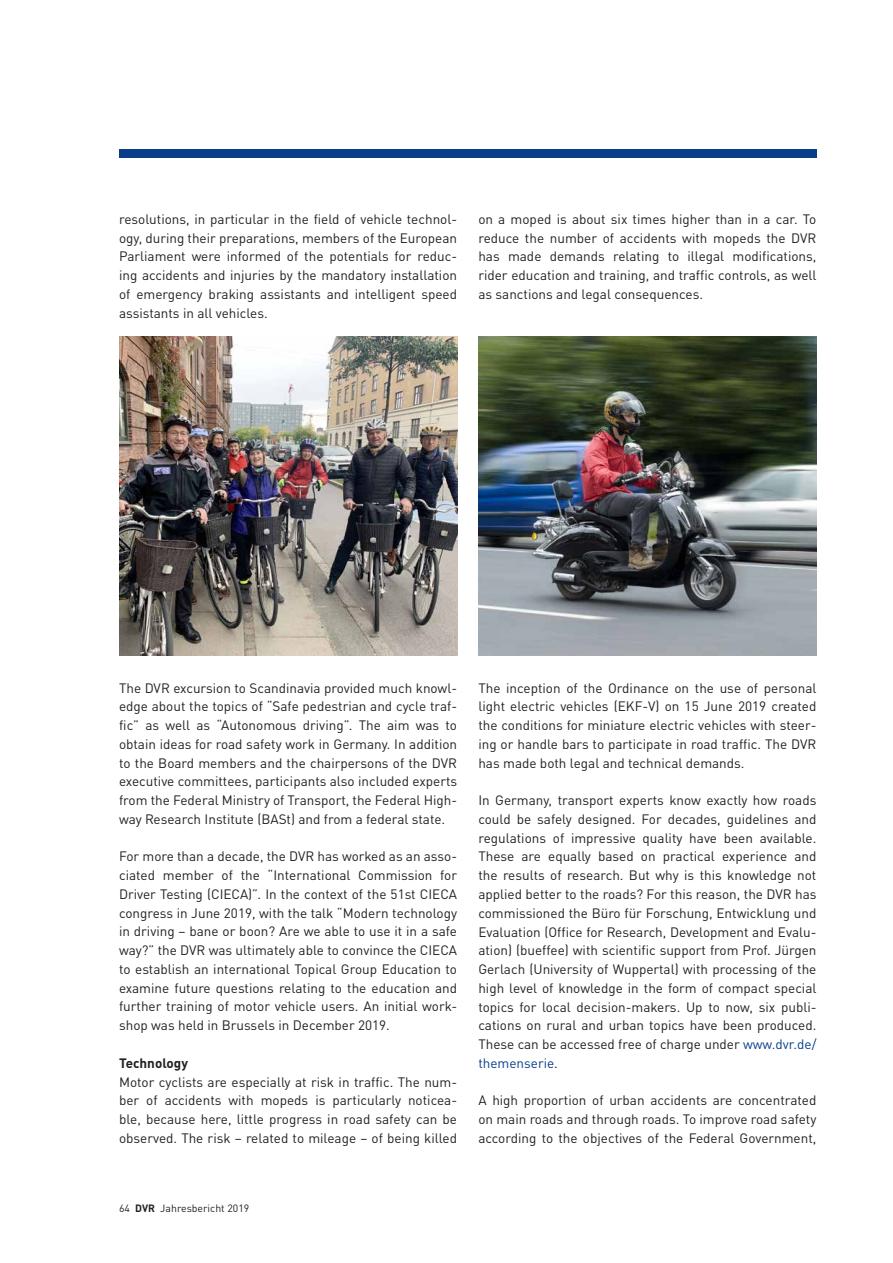
<style>
.page{position:relative;width:893px;height:1263px;background:#fff}
.page>*{position:absolute;margin:0;border:0;box-sizing:border-box;transform-origin:0 0}
.t1{font:13.5px/18.8px "DINOT";color:#231f20;text-align:justify}
.t2{font:700 13.5px "DINOT";color:#231f20}
.t3{font:10.5px "DINOT";color:#231f20}
.s1{color:#083e89}
.s2{font-weight:700}
</style>
<div class="page">
<div style="left:119px;top:149px;width:697px;height:8px;background:#083e89"></div>
<img style="left:478px;top:336px;width:338px;height:319px">
<img style="left:119px;top:336px;width:338px;height:319px">
<p class="t1" style="left:119px;top:209px;width:340px">resolutions, in particular in the field of vehicle technol&shy;ogy, during their preparations, members of the European Parliament were informed of the potentials for reduc&shy;ing accidents and injuries by the mandatory installation of emergency braking assistants and intelligent speed assistants in all vehicles.</p>
<p class="t1" style="left:478px;top:209px;width:340px">on a moped is about six times higher than in a car. To reduce the number of accidents with mopeds the DVR has made demands relating to illegal modifications, rider education and training, and traffic controls, as well as sanctions and legal consequences.</p>
<p class="t1" style="left:119px;top:678px;width:340px">The DVR excursion to Scandinavia provided much knowl&shy;edge about the topics of “Safe pedestrian and cycle traf&shy;fic” as well as “Autonomous driving”. The aim was to obtain ideas for road safety work in Germany. In addition to the Board members and the chairpersons of the DVR executive committees, participants also included experts from the Federal Ministry of Transport, the Federal High&shy;way Research Institute (BASt) and from a federal state.</p>
<p class="t1" style="left:119px;top:847px;width:340px">For more than a decade, the DVR has worked as an asso&shy;ciated member of the “International Commission for Driver Testing (CIECA)”. In the context of the 51st CIECA congress in June 2019, with the talk “Modern technology in driving – bane or boon? Are we able to use it in a safe way?” the DVR was ultimately able to convince the CIECA to establish an international Topical Group Education to examine future questions relating to the education and further training of motor vehicle users. An initial work&shy;shop was held in Brussels in December 2019.</p>
<p class="t2" style="left:119px;top:1054px;width:71px">Technology</p>
<p class="t1" style="left:119px;top:1072px;width:340px">Motor cyclists are especially at risk in traffic. The num&shy;ber of accidents with mopeds is particularly noticea&shy;ble, because here, little progress in road safety can be observed. The risk – related to mileage – of being killed</p>
<p class="t1" style="left:478px;top:678px;width:340px">The inception of the Ordinance on the use of personal light electric vehicles (EKF-V) on 15 June 2019 created the conditions for miniature electric vehicles with steer&shy;ing or handle bars to participate in road traffic. The DVR has made both legal and technical demands.</p>
<p class="t1" style="left:478px;top:791px;width:340px">In Germany, transport experts know exactly how roads could be safely designed. For decades, guidelines and regulations of impressive quality have been available.<br>These are equally based on practical experience and the results of research. But why is this knowledge not applied better to the roads? For this reason, the DVR has commissioned the Büro für Forschung, Entwicklung und Evaluation (Office for Research, Development and Evalu&shy;ation) (bueffee) with scientific support from Prof. Jürgen Gerlach (University of Wuppertal) with processing of the high level of knowledge in the form of compact special topics for local decision-makers. Up to now, six publi&shy;cations on rural and urban topics have been produced.<br>These can be accessed free of charge under <span class="s1">www.dvr.de/ themenserie</span>.</p>
<p class="t1" style="left:478px;top:1091px;width:340px">A high proportion of urban accidents are concentrated on main roads and through roads. To improve road safety according to the objectives of the Federal Government,</p>
<p class="t3" style="left:119px;top:1201px;width:132px">64 <span class="s2">DVR</span> Jahresbericht 2019</p>
</div>
